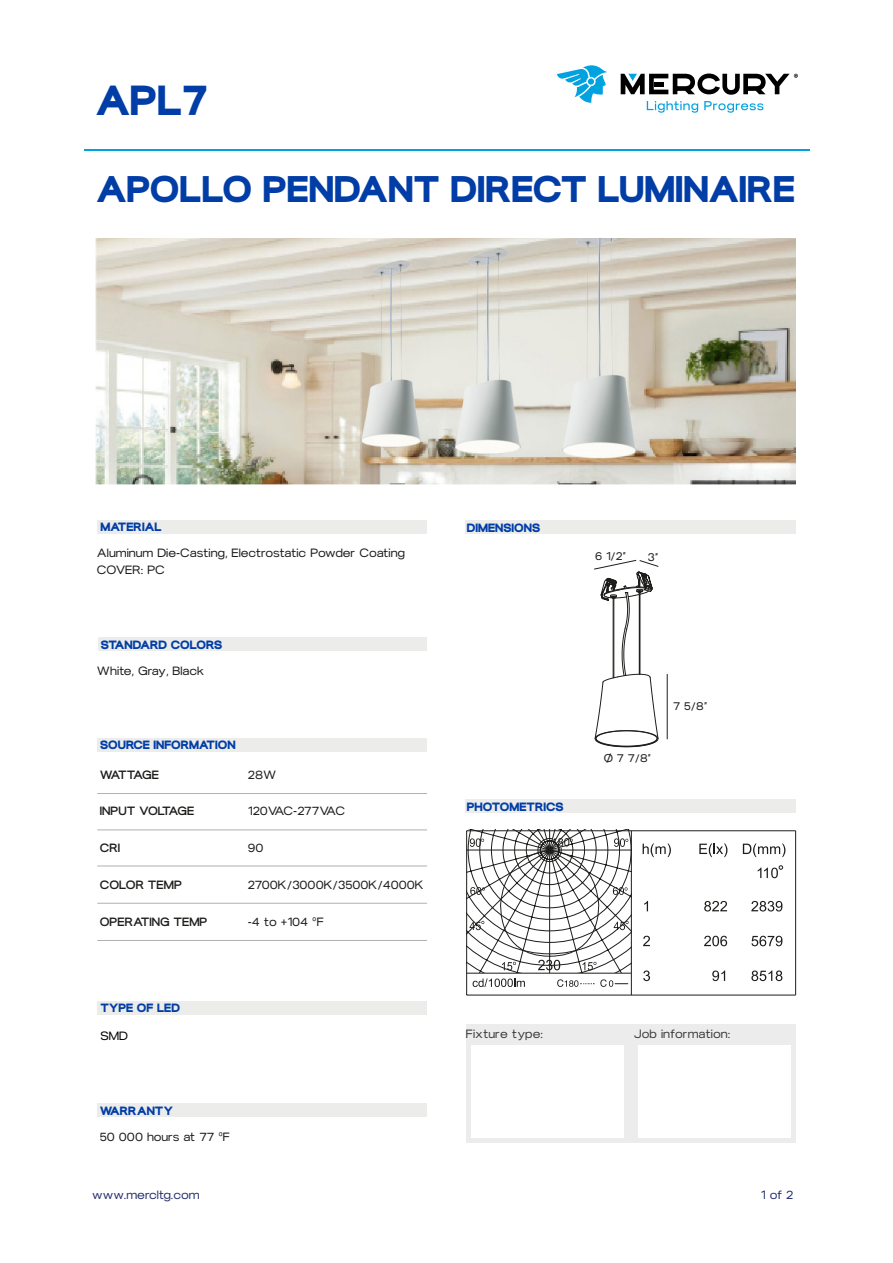
<style>
.page{position:relative;width:893px;height:1263px;background:#fff}
.page>*{position:absolute;margin:0;border:0;box-sizing:border-box;transform-origin:0 0}
.t1{font:800 42px "Blauer Nue";color:#003da6}
.t2{font:800 37.05px "Blauer Nue";letter-spacing:-.005em;color:#003da6}
.t3{font:300 12px/16.5px "Blauer Nue";color:#1d1d1b}
.t4{font:800 12px "Blauer Nue";color:#003da6}
.t5{font:500 12px "Blauer Nue";color:#1d1d1b}
.t6{font:300 12px "Blauer Nue";color:#3c3c3b}
.t7{font:800 12px "Blauer Nue";letter-spacing:-.02em;color:#003da6}
.t8{font:300 12px "Blauer Nue";letter-spacing:-.005em;color:#29306e}
.t9{font:500 12px "Blauer Nue";letter-spacing:-.14em;color:#1d1d1b}
.t10{font:300 12px "Blauer Nue";color:#000}
.t11{font:300 11.25px "Blauer Nue";color:#1d1d1b}
</style>
<div class="page">
<hr style="left:84px;top:149px;width:725px;height:2px;background:#00a3e0">
<div style="left:98px;top:520px;width:329px;height:13px;background:#ececeb"></div>
<div style="left:98px;top:637px;width:329px;height:14px;background:#ececeb"></div>
<div style="left:97px;top:1103px;width:330px;height:14px;background:#ececeb"></div>
<div style="left:97px;top:738px;width:330px;height:14px;background:#ececeb"></div>
<hr style="left:97px;top:829px;width:330px;height:1px;background:#b1b1b1">
<hr style="left:97px;top:865px;width:330px;height:1px;background:#b1b1b1">
<hr style="left:97px;top:903px;width:330px;height:1px;background:#b1b1b1">
<hr style="left:97px;top:940px;width:330px;height:1px;background:#b1b1b1">
<hr style="left:97px;top:793px;width:330px;height:1px;background:#b1b1b1">
<div style="left:97px;top:1001px;width:330px;height:14px;background:#ececeb"></div>
<div style="left:466px;top:1024px;width:330px;height:118px;background:#ececec"></div>
<div style="left:471px;top:1045px;width:153px;height:93px;background:#fff"></div>
<div style="left:638px;top:1045px;width:153px;height:93px;background:#fff"></div>
<div style="left:466px;top:520px;width:330px;height:14px;background:#ececeb"></div>
<hr style="left:667px;top:674px;width:1px;height:65px;background:#1d1d1b">
<svg style="left:594px;top:560px;width:65px;height:187px"></svg>
<img style="left:95px;top:238px;width:701px;height:247px">
<div style="left:466px;top:799px;width:330px;height:14px;background:#ececeb"></div>
<svg style="left:643px;top:843px;width:28px;height:14px"></svg>
<svg style="left:699px;top:843px;width:28px;height:14px"></svg>
<svg style="left:743px;top:843px;width:42px;height:14px"></svg>
<svg style="left:644px;top:901px;width:4px;height:10px"></svg>
<svg style="left:643px;top:936px;width:7px;height:10px"></svg>
<svg style="left:643px;top:970px;width:7px;height:11px"></svg>
<svg style="left:704px;top:901px;width:23px;height:10px"></svg>
<svg style="left:704px;top:936px;width:23px;height:10px"></svg>
<svg style="left:712px;top:970px;width:13px;height:11px"></svg>
<svg style="left:751px;top:901px;width:31px;height:10px"></svg>
<svg style="left:751px;top:936px;width:31px;height:10px"></svg>
<svg style="left:751px;top:970px;width:31px;height:11px"></svg>
<svg style="left:758px;top:865px;width:25px;height:13px"></svg>
<hr style="left:631px;top:831px;width:1px;height:164px;background:#1d1d1b">
<hr style="left:795px;top:831px;width:1px;height:164px;background:#1d1d1b">
<hr style="left:467px;top:830px;width:329px;height:1px;background:#1d1d1b">
<hr style="left:467px;top:995px;width:329px;height:1px;background:#1d1d1b">
<hr style="left:466px;top:831px;width:1px;height:164px;background:#1d1d1b">
<svg style="left:467px;top:830px;width:164px;height:157px"></svg>
<hr style="left:467px;top:850px;width:164px;height:1px;background:#1d1d1b">
<hr style="left:549px;top:830px;width:1px;height:143px;background:#1d1d1b">
<svg style="left:647px;top:101px;width:51px;height:12px"></svg>
<svg style="left:704px;top:101px;width:59px;height:12px"></svg>
<svg style="left:621px;top:74px;width:177px;height:21px"></svg>
<svg style="left:557px;top:65px;width:50px;height:38px"></svg>
<h1 class="t1" style="left:95px;top:76px;width:115px">APL7</h1>
<h2 class="t2" style="left:96px;top:167px;width:701px">APOLLO PENDANT DIRECT LUMINAIRE</h2>
<p class="t7" style="left:100px;top:520px;width:63px">MATERIAL</p>
<p class="t3" style="left:97px;top:545px;width:310px">Aluminum Die-Casting, Electrostatic Powder Coating<br>COVER: PC</p>
<p class="t7" style="left:101px;top:637px;width:123px">STANDARD COLORS</p>
<p class="t3" style="left:97px;top:662px;width:109px">White, Gray, Black</p>
<p class="t4" style="left:100px;top:738px;width:137px">SOURCE INFORMATION</p>
<p class="t9" style="left:100px;top:768px;width:61px">WATTAGE</p>
<p class="t3" style="left:248px;top:766px;width:30px">28W</p>
<p class="t5" style="left:100px;top:804px;width:96px">INPUT VOLTAGE</p>
<p class="t3" style="left:248px;top:803px;width:99px">120VAC-277VAC</p>
<p class="t5" style="left:100px;top:841px;width:22px">CRI</p>
<p class="t5" style="left:100px;top:878px;width:84px">COLOR TEMP</p>
<p class="t5" style="left:100px;top:915px;width:109px">OPERATING TEMP</p>
<p class="t3" style="left:248px;top:913px;width:77px">-4 to +104 ºF</p>
<p class="t3" style="left:248px;top:839px;width:17px">90</p>
<p class="t3" style="left:248px;top:876px;width:177px">2700K/3000K/3500K/4000K</p>
<p class="t4" style="left:467px;top:520px;width:75px">DIMENSIONS</p>
<p class="t11" style="left:595px;top:550px;width:32px">6 1/2”</p>
<p class="t11" style="left:648px;top:550px;width:12px">3”</p>
<p class="t4" style="left:467px;top:799px;width:99px">PHOTOMETRICS</p>
<p class="t11" style="left:604px;top:752px;width:49px">Ø 7 7/8”</p>
<p class="t11" style="left:673px;top:700px;width:35px">7 5/8”</p>
<p class="t4" style="left:100px;top:1001px;width:81px">TYPE OF LED</p>
<p class="t10" style="left:100px;top:1029px;width:29px">SMD</p>
<p class="t6" style="left:466px;top:1026px;width:79px">Fixture type:</p>
<p class="t6" style="left:634px;top:1027px;width:98px">Job information:</p>
<p class="t4" style="left:100px;top:1103px;width:75px">WARRANTY</p>
<p class="t3" style="left:100px;top:1128px;width:132px">50 000 hours at 77 ºF</p>
<p class="t8" style="left:92px;top:1187px;width:109px">www.mercltg.com</p>
<p class="t8" style="left:761px;top:1187px;width:34px">1 of 2</p>
</div>
